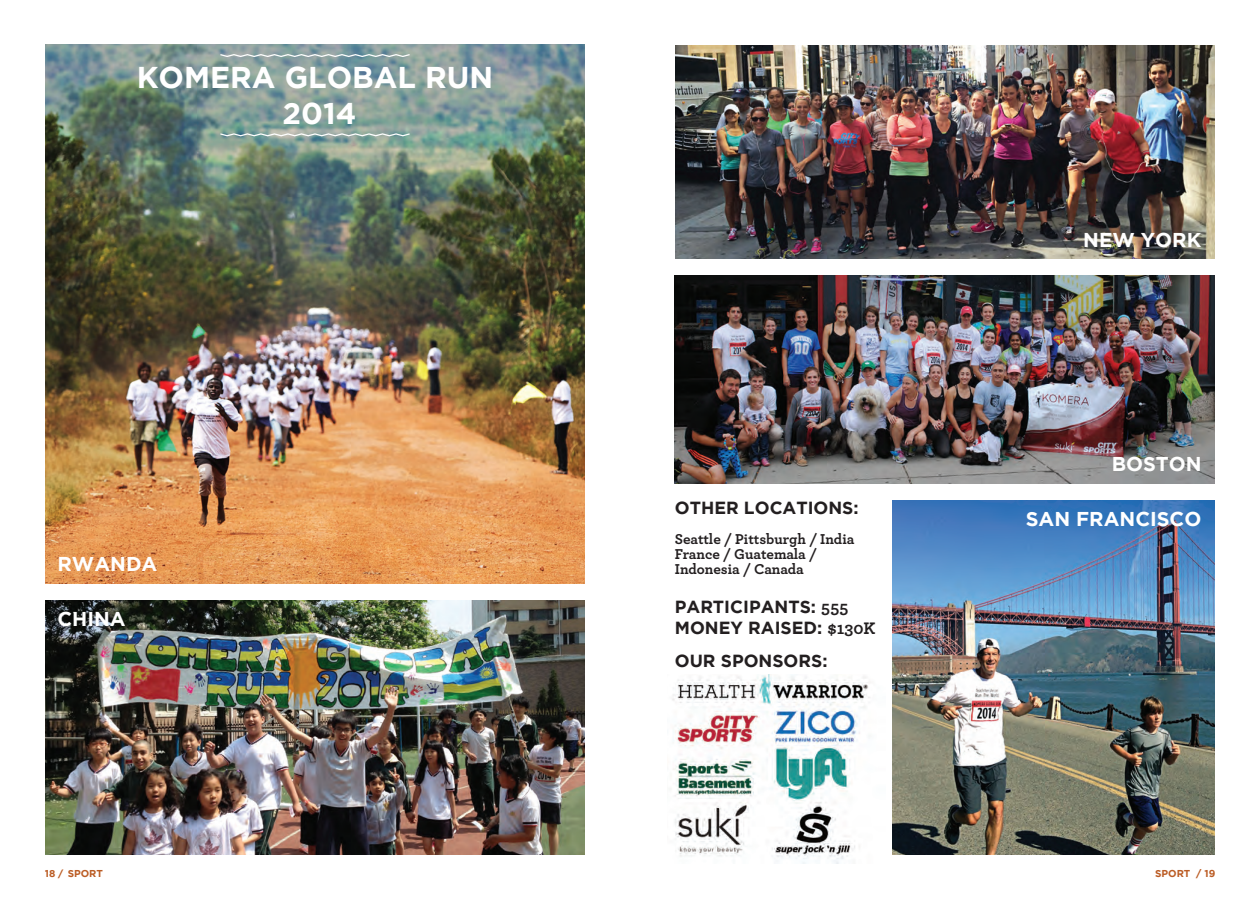
<style>
.page{position:relative;width:1260px;height:900px;background:#fff}
.page>*{position:absolute;margin:0;border:0;box-sizing:border-box;transform-origin:0 0}
.t1{font:700 30px/36px "Gotham";color:#fff;text-align:center}
.t2{font:700 20px "Gotham";color:#fff}
.t3{font:700 17.5px/21px "Gotham";color:#231f20}
.t4{font:700 15px/15px "Archer";letter-spacing:-.005em;color:#231f20}
.t5{font:700 10px "Gotham";color:#bb5c24}
.s1{font-family:"Archer"}
</style>
<div class="page">
<img style="left:45px;top:45px;width:540px;height:539px">
<img style="left:45px;top:601px;width:540px;height:254px">
<svg style="left:219px;top:53px;width:192px;height:5px"></svg>
<svg style="left:219px;top:132px;width:192px;height:5px"></svg>
<img style="left:893px;top:501px;width:322px;height:354px">
<img style="left:675px;top:45px;width:540px;height:213px">
<img style="left:675px;top:275px;width:540px;height:208px">
<img style="left:672px;top:675px;width:198px;height:189px">
<h1 class="t1" style="left:137px;top:60px;width:358px">KOMERA GLOBAL RUN<br>2014</h1>
<p class="t2" style="left:58px;top:552px;width:101px">RWANDA</p>
<p class="t2" style="left:58px;top:607px;width:70px">CHINA</p>
<p class="t5" style="left:45px;top:867px;width:60px">18 / SPORT</p>
<p class="t3" style="left:675px;top:498px;width:185px">OTHER LOCATIONS:</p>
<p class="t4" style="left:675px;top:531px;width:181px">Seattle / Pittsburgh / India<br>France / Guatemala /<br>Indonesia / Canada</p>
<p class="t3" style="left:675px;top:596px;width:202px">PARTICIPANTS: <span class="s1">555<br></span>MONEY RAISED: <span class="s1">$130K</span></p>
<p class="t3" style="left:675px;top:650px;width:154px">OUR SPONSORS:</p>
<p class="t2" style="left:1083px;top:228px;width:120px">NEW YORK</p>
<p class="t2" style="left:1112px;top:453px;width:91px">BOSTON</p>
<p class="t2" style="left:1026px;top:507px;width:177px">SAN FRANCISCO</p>
<p class="t5" style="left:1155px;top:867px;width:62px">SPORT / 19</p>
</div>
